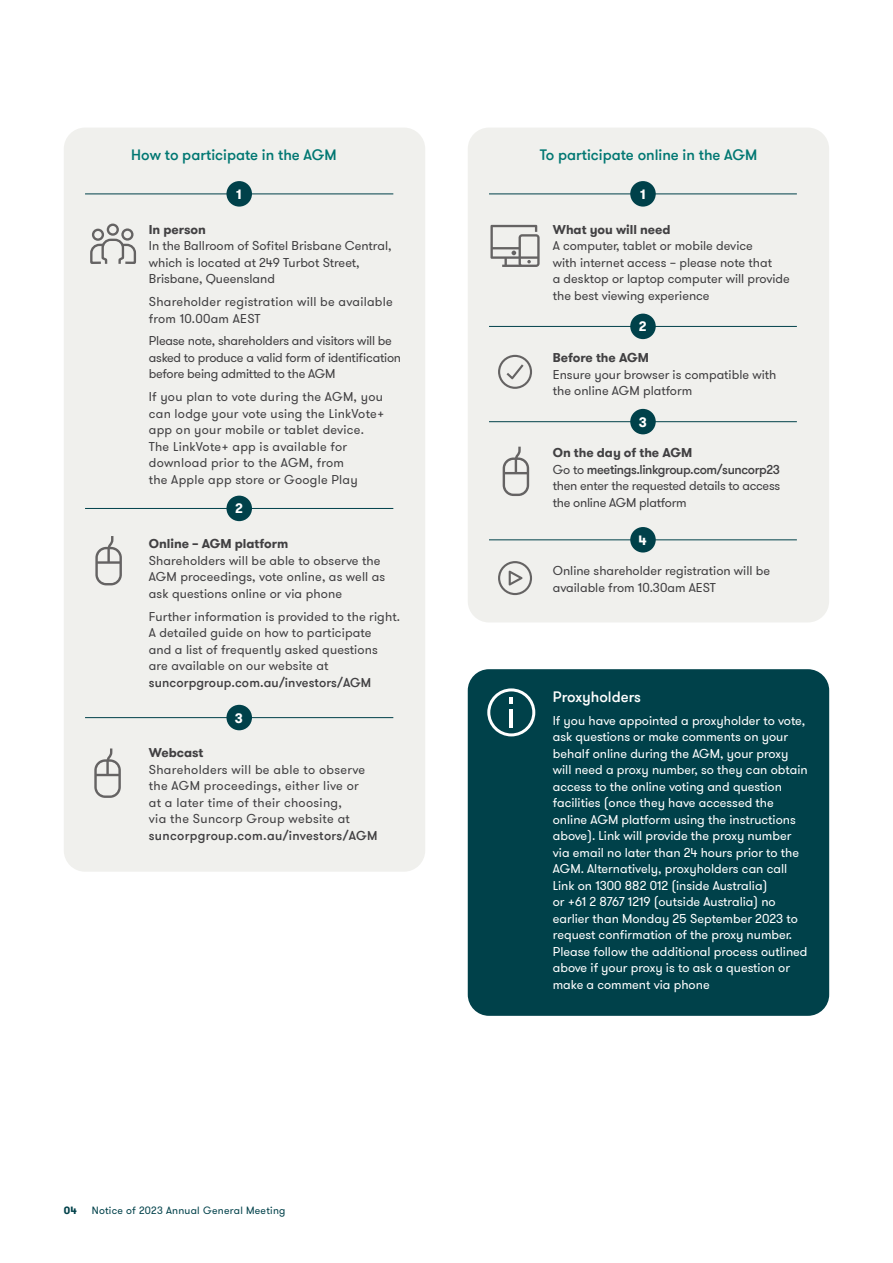
<style>
.page{position:relative;width:893px;height:1263px;background:#fff}
.page>*{position:absolute;margin:0;border:0;box-sizing:border-box;transform-origin:0 0}
.t1{font:500 15px "GT Walsheim Pro";color:#007772}
.t2{font:500 15px "GT Walsheim Pro";color:#fff}
.t3{font:700 13.5px "GT Walsheim Pro";color:#fff}
.t4{font:12.75px/16.5px "GT Walsheim Pro";color:#fff}
.t5{font:12.75px/16.5px "GT Walsheim Pro";color:#414042}
.t6{font:12.75px/16.5px "GT Walsheim Pro";letter-spacing:.02em;color:#414042}
.t7{font:12.75px/16.5px "GT Walsheim Pro";letter-spacing:-.02em;color:#414042}
.t8{font:12.75px/16.5px "GT Walsheim Pro";letter-spacing:.025em;color:#414042}
.t9{font:500 12.75px "GT Walsheim Pro";letter-spacing:.01em;color:#414042}
.t10{font:700 12.75px "GT Walsheim Pro";color:#414042}
.t11{font:10.5px "GT Walsheim Pro";letter-spacing:.025em;color:#00414a}
.t12{font:700 10.5px "GT Walsheim Pro";color:#00414a}
.s1{font-weight:700}
.s2{font-weight:500}
</style>
<div class="page">
<div style="left:64px;top:128px;width:361px;height:744px;background:#f0f0ed;border-radius:21px"></div>
<hr style="left:85px;top:194px;width:308px;height:1px;background:#00414a">
<div style="left:226px;top:181px;width:26px;height:26px;background:#00414a;border-radius:50%"></div>
<hr style="left:85px;top:508px;width:308px;height:1px;background:#00414a">
<div style="left:226px;top:496px;width:26px;height:25px;background:#00414a;border-radius:50%"></div>
<hr style="left:85px;top:717px;width:308px;height:1px;background:#00414a">
<div style="left:226px;top:705px;width:26px;height:25px;background:#00414a;border-radius:50%"></div>
<svg style="left:94px;top:748px;width:27px;height:50px"></svg>
<svg style="left:95px;top:536px;width:27px;height:49px"></svg>
<svg style="left:90px;top:223px;width:47px;height:41px"></svg>
<div style="left:468px;top:128px;width:361px;height:494px;background:#f0f0ed;border-radius:21px"></div>
<hr style="left:489px;top:194px;width:308px;height:1px;background:#00414a">
<div style="left:630px;top:181px;width:26px;height:26px;background:#00414a;border-radius:13px"></div>
<hr style="left:489px;top:326px;width:308px;height:1px;background:#00414a">
<div style="left:630px;top:314px;width:26px;height:25px;background:#00414a;border-radius:13px"></div>
<hr style="left:489px;top:421px;width:308px;height:1px;background:#00414a">
<div style="left:630px;top:409px;width:26px;height:25px;background:#00414a;border-radius:13px"></div>
<hr style="left:489px;top:539px;width:308px;height:1px;background:#00414a">
<div style="left:630px;top:527px;width:26px;height:25px;background:#00414a;border-radius:13px"></div>
<svg style="left:490px;top:225px;width:50px;height:42px"></svg>
<svg style="left:498px;top:355px;width:34px;height:34px"></svg>
<svg style="left:503px;top:447px;width:26px;height:49px"></svg>
<svg style="left:498px;top:561px;width:34px;height:34px"></svg>
<div style="left:468px;top:669px;width:361px;height:347px;background:#00414a;border-radius:21px"></div>
<svg style="left:487px;top:688px;width:48px;height:48px"></svg>
<p class="t1" style="left:131px;top:145px;width:207px">How to participate in the AGM</p>
<p class="t3" style="left:236px;top:185px;width:7px">1</p>
<p class="t10" style="left:149px;top:221px;width:59px">In person</p>
<p class="t5" style="left:149px;top:238px;width:244px">In the Ballroom of Sofitel Brisbane Central, which is located at 249 Turbot Street,<br>Brisbane, Queensland</p>
<p class="t6" style="left:149px;top:294px;width:246px">Shareholder registration will be available from 10.00am AEST</p>
<p class="t7" style="left:149px;top:333px;width:254px">Please note, shareholders and visitors will be asked to produce a valid form of identification before being admitted to the AGM</p>
<p class="t6" style="left:149px;top:389px;width:237px">If you plan to vote during the AGM, you can lodge your vote using the LinkVote+ app on your mobile or tablet device.<br>The LinkVote+ app is available for download prior to the AGM, from<br>the Apple app store or Google Play</p>
<p class="t3" style="left:235px;top:500px;width:9px">2</p>
<p class="t10" style="left:149px;top:535px;width:141px">Online – AGM platform</p>
<p class="t5" style="left:149px;top:552px;width:238px">Shareholders will be able to observe the<br>AGM proceedings, vote online, as well as ask questions online or via phone</p>
<p class="t5" style="left:149px;top:608px;width:253px">Further information is provided to the right.<br>A detailed guide on how to participate<br>and a list of frequently asked questions are available on our website at</p>
<p class="t9" style="left:149px;top:674px;width:224px">suncorpgroup.com.au/investors/AGM</p>
<p class="t3" style="left:235px;top:709px;width:10px">3</p>
<p class="t10" style="left:149px;top:745px;width:56px">Webcast</p>
<p class="t8" style="left:149px;top:761px;width:218px">Shareholders will be able to observe the AGM proceedings, either live or at a later time of their choosing,<br>via the Suncorp Group website at</p>
<p class="t9" style="left:149px;top:827px;width:230px">suncorpgroup.com.au/investors/AGM</p>
<p class="t12" style="left:64px;top:1203px;width:15px">04</p>
<p class="t11" style="left:92px;top:1203px;width:195px">Notice of 2023 Annual General Meeting</p>
<p class="t1" style="left:540px;top:145px;width:219px">To participate online in the AGM</p>
<p class="t3" style="left:640px;top:185px;width:7px">1</p>
<p class="t10" style="left:553px;top:221px;width:119px">What you will need</p>
<p class="t5" style="left:553px;top:238px;width:239px">A computer, tablet or mobile device<br>with internet access – please note that<br>a desktop or laptop computer will provide the best viewing experience</p>
<p class="t3" style="left:639px;top:318px;width:9px">2</p>
<p class="t10" style="left:553px;top:349px;width:98px">Before the AGM</p>
<p class="t5" style="left:553px;top:366px;width:225px">Ensure your browser is compatible with the online AGM platform</p>
<p class="t3" style="left:639px;top:413px;width:10px">3</p>
<p class="t7" style="left:553px;top:445px;width:229px"><span class="s1">On the day of the AGM<br></span>Go to <span class="s2">meetings.linkgroup.com/suncorp23 </span>then enter the requested details to access the online AGM platform</p>
<p class="t3" style="left:639px;top:531px;width:10px">4</p>
<p class="t5" style="left:553px;top:563px;width:219px">Online shareholder registration will be available from 10.30am AEST</p>
<p class="t2" style="left:553px;top:687px;width:90px">Proxyholders</p>
<p class="t4" style="left:553px;top:712px;width:256px">If you have appointed a proxyholder to vote, ask questions or make comments on your behalf online during the AGM, your proxy will need a proxy number, so they can obtain access to the online voting and question facilities (once they have accessed the online AGM platform using the instructions above). Link will provide the proxy number via email no later than 24 hours prior to the AGM. Alternatively, proxyholders can call Link on 1300 882 012 (inside Australia)<br>or +61 2 8767 1219 (outside Australia) no earlier than Monday 25 September 2023 to request confirmation of the proxy number.<br>Please follow the additional process outlined above if your proxy is to ask a question or make a comment via phone</p>
</div>
